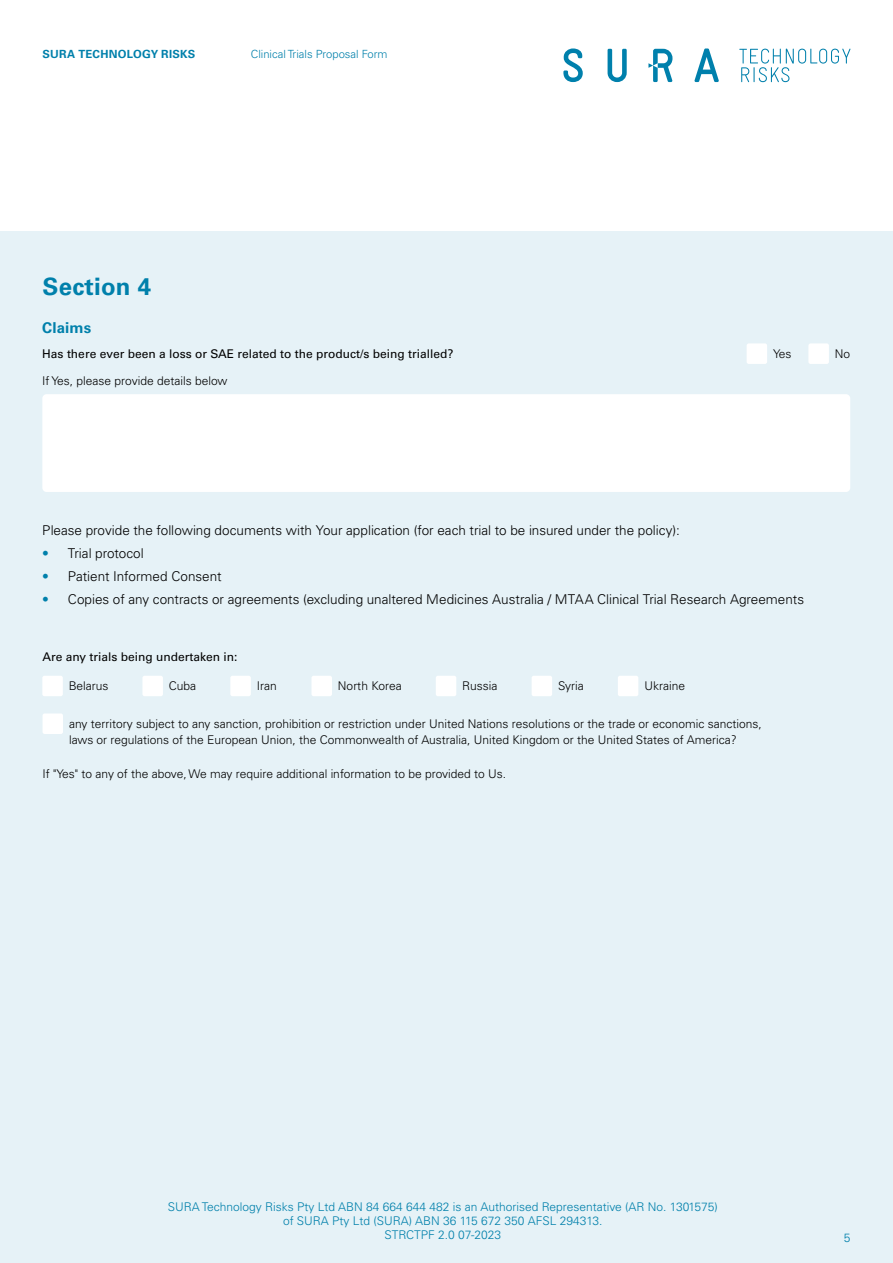
<style>
.page{position:relative;width:893px;height:1263px;background:#fff}
.page>*{position:absolute;margin:0;border:0;box-sizing:border-box;transform-origin:0 0}
.t1{font:700 24px "Univers LT Pro 65";letter-spacing:.01em;color:#0080ab}
.t2{font:700 15px "Univers LT Pro 65";letter-spacing:.01em;color:#0080ab}
.t3{font:300 13.5px "Univers LT Pro 45";color:#000}
.t4{font:300 12px/16.5px "Univers LT Pro 45";color:#000}
.t5{font:300 12px/14.4px "Univers LT Pro 45";color:#0080ab;text-align:center}
.t6{font:12px "Univers LT Pro 55 Roman";color:#000}
.t7{font:300 11.25px "Univers LT Pro 45";color:#0080ab}
.t8{font:700 11.25px "Univers LT Pro 65";letter-spacing:.02em;color:#0080ab}
.s1{color:#0080ab}
</style>
<div class="page">
<div style="left:0;top:232px;width:893px;height:1031px;background:#e6f2f7"></div>
<svg style="left:694px;top:48px;width:25px;height:34px"></svg>
<svg style="left:563px;top:48px;width:20px;height:34px"></svg>
<svg style="left:608px;top:49px;width:19px;height:33px"></svg>
<svg style="left:648px;top:49px;width:24px;height:33px"></svg>
<svg style="left:739px;top:49px;width:111px;height:33px"></svg>
<div style="left:142px;top:676px;width:21px;height:20px;background:#fff;border-radius:2px"></div>
<div style="left:42px;top:676px;width:21px;height:20px;background:#fff;border-radius:2px"></div>
<div style="left:230px;top:676px;width:21px;height:20px;background:#fff;border-radius:2px"></div>
<div style="left:311px;top:676px;width:21px;height:20px;background:#fff;border-radius:2px"></div>
<div style="left:436px;top:676px;width:20px;height:20px;background:#fff;border-radius:2px"></div>
<div style="left:532px;top:676px;width:20px;height:20px;background:#fff;border-radius:2px"></div>
<div style="left:43px;top:713px;width:20px;height:21px;background:#fff;border-radius:2px"></div>
<div style="left:618px;top:676px;width:20px;height:20px;background:#fff;border-radius:2px"></div>
<div style="left:747px;top:343px;width:20px;height:21px;background:#fff;border-radius:2px"></div>
<div style="left:808px;top:343px;width:21px;height:21px;background:#fff;border-radius:2px"></div>
<div style="left:42px;top:394px;width:808px;height:98px;background:#fff;border-radius:4px"></div>
<p class="t8" style="left:43px;top:46px;width:154px">SURA TECHNOLOGY RISKS</p>
<p class="t7" style="left:251px;top:46px;width:138px">Clinical Trials Proposal Form</p>
<h1 class="t1" style="left:43px;top:269px;width:110px">Section 4</h1>
<p class="t2" style="left:42px;top:317px;width:51px">Claims</p>
<p class="t6" style="left:42px;top:346px;width:413px">Has there ever been a loss or SAE related to the product/s being trialled?</p>
<p class="t4" style="left:773px;top:345px;width:20px">Yes</p>
<p class="t4" style="left:835px;top:345px;width:17px">No</p>
<p class="t4" style="left:42px;top:373px;width:187px">If Yes, please provide details below</p>
<p class="t3" style="left:42px;top:522px;width:639px">Please provide the following documents with Your application (for each trial to be insured under the policy):</p>
<p class="t3" style="left:42px;top:544px;width:103px"><span class="s1">•</span> Trial protocol</p>
<p class="t3" style="left:42px;top:567px;width:181px"><span class="s1">•</span> Patient Informed Consent</p>
<p class="t3" style="left:42px;top:590px;width:763px"><span class="s1">•</span> Copies of any contracts or agreements (excluding unaltered Medicines Australia / MTAA Clinical Trial Research Agreements</p>
<p class="t6" style="left:43px;top:648px;width:197px">Are any trials being undertaken in:</p>
<p class="t4" style="left:69px;top:677px;width:41px">Belarus</p>
<p class="t4" style="left:169px;top:677px;width:29px">Cuba</p>
<p class="t4" style="left:257px;top:677px;width:22px">Iran</p>
<p class="t4" style="left:338px;top:677px;width:65px">North Korea</p>
<p class="t4" style="left:462px;top:677px;width:37px">Russia</p>
<p class="t4" style="left:558px;top:677px;width:27px">Syria</p>
<p class="t4" style="left:69px;top:715px;width:694px">any territory subject to any sanction, prohibition or restriction under United Nations resolutions or the trade or economic sanctions, laws or regulations of the European Union, the Commonwealth of Australia, United Kingdom or the United States of America?</p>
<p class="t4" style="left:644px;top:677px;width:42px">Ukraine</p>
<p class="t4" style="left:43px;top:765px;width:465px">If "Yes" to any of the above, We may require additional information to be provided to Us.</p>
<p class="t5" style="left:168px;top:1199px;width:551px">SURA Technology Risks Pty Ltd ABN 84 664 644 482 is an Authorised Representative (AR No. 1301575) of SURA Pty Ltd (SURA) ABN 36 115 672 350 AFSL 294313.<br>STRCTPF 2.0 07-2023</p>
<p class="t5" style="left:844px;top:1230px;width:8px">5</p>
</div>
